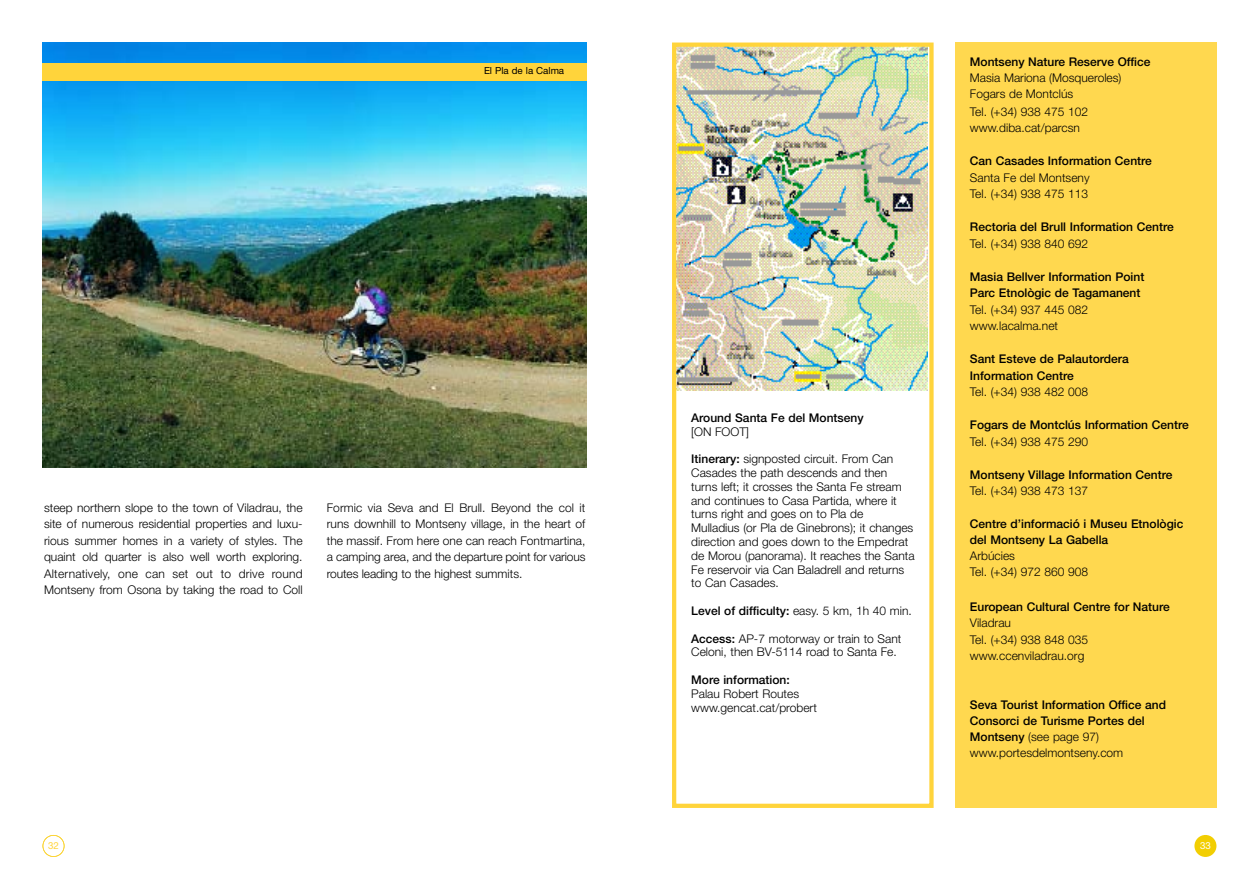
<style>
.page{position:relative;width:1259px;height:893px;background:#fff}
.page>*{position:absolute;margin:0;border:0;box-sizing:border-box;transform-origin:0 0}
.t1{font:300 12px/16.5px "Helvetica Neue";color:#000}
.t2{font:500 12px/16px "Helvetica Neue";color:#000}
.t3{font:9.75px "Helvetica Neue";color:#000}
.t4{font:9.75px "Helvetica Neue";color:#fff}
.t5{font:9.75px "Helvetica Neue";color:#ffd43b}
.s1{font-weight:500}
.s2{font-weight:300}
</style>
<div class="page">
<div style="left:1194px;top:835px;width:22px;height:22px;background:#f2ce02;border-radius:50%"></div>
<div style="left:955px;top:43px;width:261px;height:765px;background:#ffd84f"></div>
<img style="left:677px;top:48px;width:251px;height:343px">
<div style="left:672px;top:43px;width:261px;height:765px;border:4px solid #ffd43b"></div>
<div style="left:43px;top:835px;width:21px;height:22px;border:2px solid #ffd43b;border-radius:50%"></div>
<img style="left:43px;top:43px;width:544px;height:425px">
<div style="left:43px;top:64px;width:544px;height:17px;background:#ffd43b"></div>
<p class="t3" style="left:484px;top:68px;width:82px">El Pla de la Calma</p>
<p class="t1" style="left:44px;top:499px;width:260px;text-align:justify">steep northern slope to the town of Viladrau, the site of numerous residential properties and luxu&shy;rious summer homes in a variety of styles. The quaint old quarter is also well worth exploring.<br>Alternatively, one can set out to drive round Montseny from Osona by taking the road to Coll</p>
<p class="t1" style="left:327px;top:499px;width:260px;text-align:justify">Formic via Seva and El Brull. Beyond the col it runs downhill to Montseny village, in the heart of the massif. From here one can reach Fontmartina, a camping area, and the departure point for various routes leading to the highest summits.</p>
<p class="t5" style="left:48px;top:842px;width:12px">32</p>
<p class="t2" style="left:691px;top:410px;width:174px">Around Santa Fe del Montseny</p>
<p class="t1" style="left:691px;top:423px;width:59px">[ON FOOT]</p>
<p class="t1" style="left:691px;top:452px;width:225px;line-height:13.8px"><span class="s1">Itinerary:</span> signposted circuit. From Can Casades the path descends and then turns left; it crosses the Santa Fe stream and continues to Casa Partida, where it turns right and goes on to Pla de Mulladius (or Pla de Ginebrons); it changes direction and goes down to the Empedrat de Morou (panorama). It reaches the Santa Fe reservoir via Can Baladrell and returns to Can Casades.</p>
<p class="t2" style="left:691px;top:604px;width:222px">Level of difficulty: <span class="s2">easy. 5 km, 1h 40 min.</span></p>
<p class="t1" style="left:691px;top:631px;width:212px;line-height:13.8px"><span class="s1">Access:</span> AP-7 motorway or train to Sant<br>Celoni, then BV-5114 road to Santa Fe.</p>
<p class="t2" style="left:691px;top:673px;width:100px">More information:</p>
<p class="t1" style="left:691px;top:686px;width:127px;line-height:13.8px">Palau Robert Routes www.gencat.cat/probert</p>
<p class="t2" style="left:970px;top:55px;width:182px">Montseny Nature Reserve Office</p>
<p class="t1" style="left:970px;top:70px;width:153px;line-height:16px">Masia Mariona (Mosqueroles)<br>Fogars de Montclús</p>
<p class="t1" style="left:970px;top:103px;width:120px">Tel. (+34) 938 475 102 www.diba.cat/parcsn</p>
<p class="t2" style="left:970px;top:154px;width:183px">Can Casades Information Centre</p>
<p class="t1" style="left:970px;top:169px;width:121px">Santa Fe del Montseny<br>Tel. (+34) 938 475 113</p>
<p class="t2" style="left:970px;top:220px;width:205px">Rectoria del Brull Information Centre</p>
<p class="t1" style="left:970px;top:235px;width:120px">Tel. (+34) 938 840 692</p>
<p class="t2" style="left:970px;top:270px;width:176px">Masia Bellver Information Point<br>Parc Etnològic de Tagamanent</p>
<p class="t1" style="left:970px;top:301px;width:120px">Tel. (+34) 937 445 082 www.lacalma.net</p>
<p class="t2" style="left:970px;top:352px;width:160px;line-height:16.5px">Sant Esteve de Palautordera<br>Information Centre</p>
<p class="t1" style="left:970px;top:383px;width:120px">Tel. (+34) 938 482 008</p>
<p class="t2" style="left:970px;top:418px;width:220px">Fogars de Montclús Information Centre</p>
<p class="t1" style="left:970px;top:433px;width:120px">Tel. (+34) 938 475 290</p>
<p class="t2" style="left:970px;top:468px;width:204px">Montseny Village Information Centre</p>
<p class="t1" style="left:970px;top:482px;width:120px">Tel. (+34) 938 473 137</p>
<p class="t2" style="left:970px;top:517px;width:215px">Centre d’informació i Museu Etnològic del Montseny La Gabella</p>
<p class="t1" style="left:970px;top:547px;width:120px;line-height:16px">Arbúcies<br>Tel. (+34) 972 860 908</p>
<p class="t2" style="left:970px;top:600px;width:201px">European Cultural Centre for Nature</p>
<p class="t1" style="left:970px;top:614px;width:120px">Viladrau<br>Tel. (+34) 938 848 035 www.ccenviladrau.org</p>
<p class="t2" style="left:970px;top:698px;width:198px">Seva Tourist Information Office and<br>Consorci de Turisme Portes del<br>Montseny <span class="s2">(see page 97) www.portesdelmontseny.com</span></p>
<p class="t4" style="left:1200px;top:842px;width:12px">33</p>
</div>
